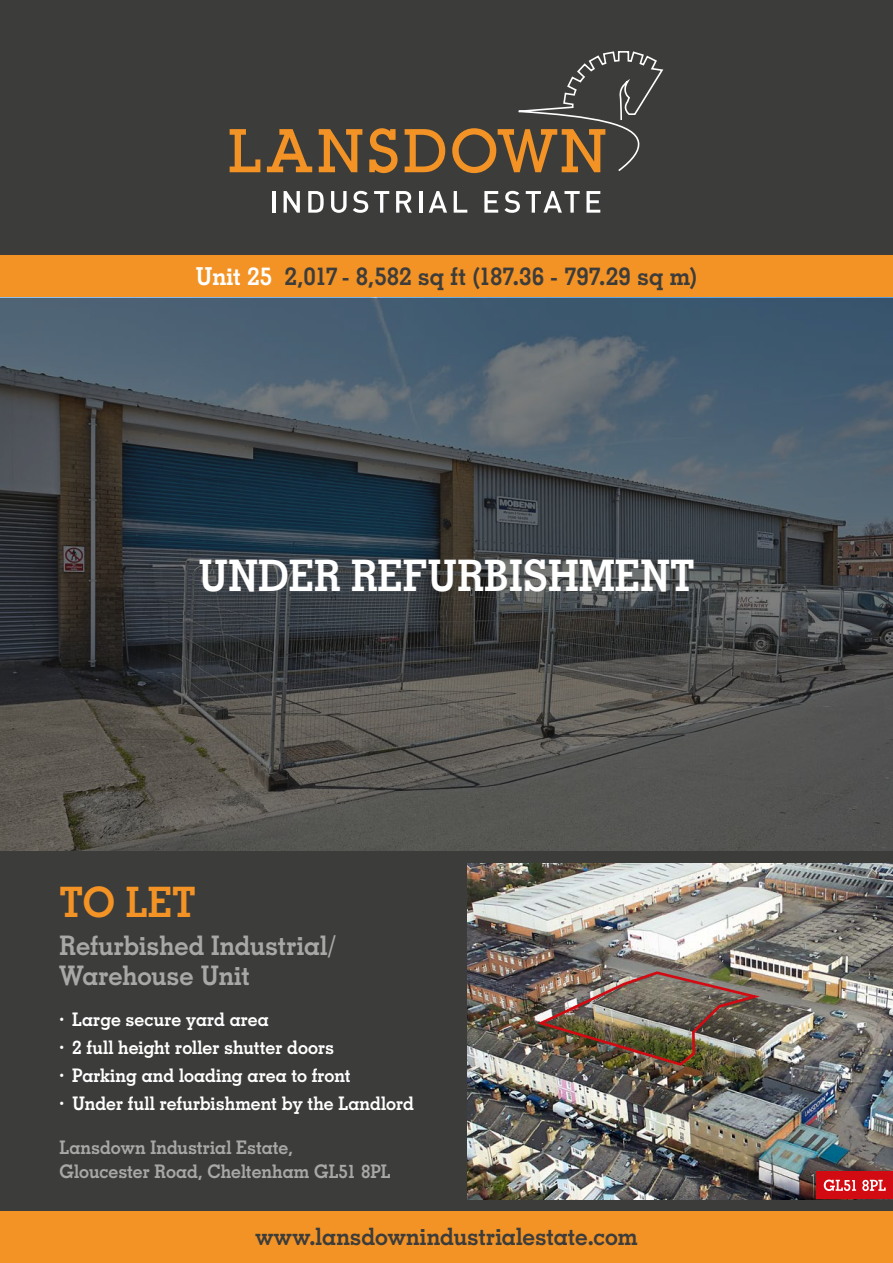
<style>
.page{position:relative;width:893px;height:1263px;background:#3c3c3b}
.page>*{position:absolute;margin:0;border:0;box-sizing:border-box;transform-origin:0 0}
.t1{font:700 43.5px "Geometric Slab 703 BT";letter-spacing:-.005em;color:#fff;scale:.94 1}
.t2{font:700 42px "Geometric Slab 703 BT";color:#f39325;scale:.94 1}
.t3{font:700 27px/30px "Geometric Slab 703 BT";letter-spacing:-.005em;color:#a8a8a7;scale:.94 1}
.t4{font:700 24.75px "Geometric Slab 703 BT";letter-spacing:-.01em;color:#3c3c3b;scale:.94 1}
.t5{font:700 24px "Geometric Slab 703 BT";letter-spacing:-.005em;color:#3c3c3b;scale:.94 1}
.t6{font:700 18.75px/28px "Geometric Slab 703 BT";color:#fff;scale:.94 1}
.t7{font:700 18.75px/24px "Geometric Slab 703 BT";color:#a8a8a7;scale:.94 1}
.s1{color:#fff}
</style>
<div class="page">
<div style="left:0;top:255px;width:893px;height:43px;background:#f39325"></div>
<div style="left:0;top:1212px;width:893px;height:51px;background:#f39325"></div>
<img style="left:468px;top:863px;width:425px;height:336px">
<img style="left:534px;top:970px;width:231px;height:97px">
<svg style="left:230px;top:129px;width:30px;height:43px"></svg>
<svg style="left:267px;top:129px;width:45px;height:43px"></svg>
<svg style="left:319px;top:129px;width:43px;height:43px"></svg>
<svg style="left:369px;top:128px;width:29px;height:45px"></svg>
<svg style="left:405px;top:129px;width:40px;height:43px"></svg>
<hr style="left:272px;top:191px;width:3px;height:22px;background:#fff">
<svg style="left:284px;top:191px;width:16px;height:22px"></svg>
<svg style="left:308px;top:191px;width:16px;height:22px"></svg>
<svg style="left:331px;top:191px;width:16px;height:22px"></svg>
<svg style="left:353px;top:191px;width:15px;height:22px"></svg>
<svg style="left:374px;top:191px;width:15px;height:22px"></svg>
<svg style="left:396px;top:191px;width:16px;height:22px"></svg>
<hr style="left:419px;top:191px;width:3px;height:22px;background:#fff">
<svg style="left:429px;top:191px;width:18px;height:22px"></svg>
<svg style="left:454px;top:191px;width:13px;height:22px"></svg>
<svg style="left:484px;top:191px;width:14px;height:22px"></svg>
<svg style="left:504px;top:191px;width:16px;height:22px"></svg>
<svg style="left:526px;top:191px;width:54px;height:22px"></svg>
<svg style="left:586px;top:191px;width:14px;height:22px"></svg>
<svg style="left:452px;top:51px;width:212px;height:122px"></svg>
<svg style="left:0;top:298px;width:893px;height:552px"></svg>
<div style="left:816px;top:1171px;width:77px;height:28px;background:#d20a11"></div>
<svg style="left:824px;top:1179px;width:62px;height:12px"></svg>
<h3 class="t4" style="left:196px;top:261px;width:535px"><span class="s1">Unit 25</span> 2,017 - 8,582 sq ft (187.36 - 797.29 sq m)</h3>
<h1 class="t1" style="left:198px;top:549px;width:530px">UNDER REFURBISHMENT</h1>
<h2 class="t2" style="left:60px;top:876px;width:147px">TO LET</h2>
<h3 class="t3" style="left:60px;top:930px;width:296px">Refurbished Industrial/<br>Warehouse Unit</h3>
<p class="t6" style="left:60px;top:1005px;width:378px">· Large secure yard area<br>· 2 full height roller shutter doors<br>· Parking and loading area to front<br>· Under full refurbishment by the Landlord</p>
<p class="t7" style="left:60px;top:1135px;width:354px">Lansdown Industrial Estate,<br>Gloucester Road, Cheltenham GL51 8PL</p>
<p class="t5" style="left:255px;top:1221px;width:408px">www.lansdownindustrialestate.com</p>
</div>
